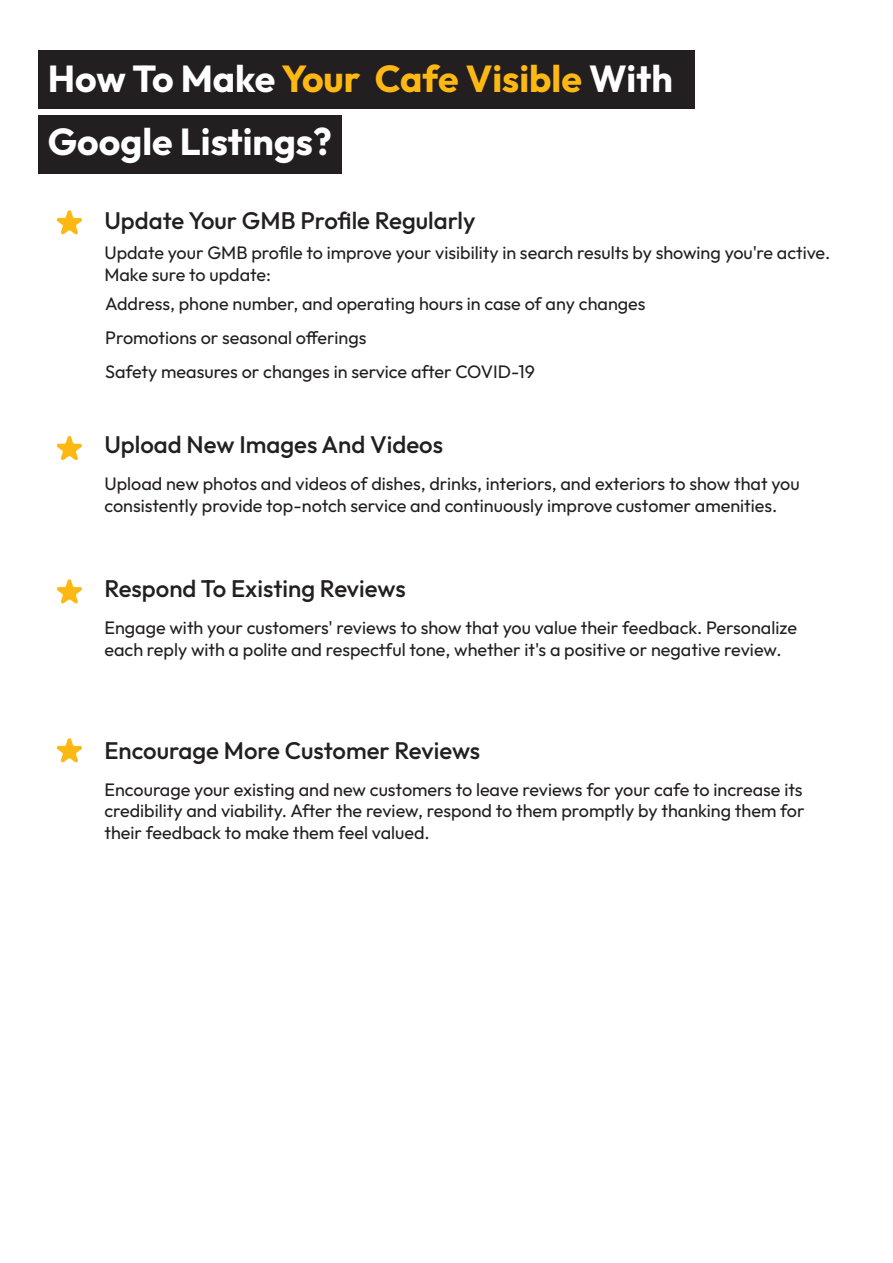
<style>
.page{position:relative;width:893px;height:1263px;background:#fff}
.page>*{position:absolute;margin:0;border:0;box-sizing:border-box;transform-origin:0 0}
.t1{font:700 37.5px/63px "Outfit";color:#fff}
.t2{font:500 24px "Outfit";color:#231f20}
.t3{font:18px/21.6px "Outfit";color:#231f20}
.s1{color:#fdb814}
</style>
<div class="page">
<div style="left:38px;top:50px;width:656px;height:59px;background:#231f20"></div>
<div style="left:38px;top:115px;width:303px;height:58px;background:#231f20"></div>
<svg style="left:56px;top:210px;width:26px;height:25px"></svg>
<svg style="left:56px;top:436px;width:26px;height:24px"></svg>
<svg style="left:56px;top:579px;width:26px;height:25px"></svg>
<svg style="left:56px;top:738px;width:26px;height:25px"></svg>
<h1 class="t1" style="left:48px;top:49px;width:626px">How To Make <span class="s1">Your Cafe Visible</span> With<br>Google Listings?</h1>
<h2 class="t2" style="left:104px;top:205px;width:373px">Update Your GMB Profile Regularly</h2>
<p class="t3" style="left:104px;top:242px;width:728px">Update your GMB profile to improve your visibility in search results by showing you're active.<br>Make sure to update:</p>
<p class="t3" style="left:105px;top:288px;width:542px;line-height:33.6px">Address, phone number, and operating hours in case of any changes<br>Promotions or seasonal offerings<br>Safety measures or changes in service after COVID-19</p>
<h2 class="t2" style="left:104px;top:429px;width:340px">Upload New Images And Videos</h2>
<p class="t3" style="left:104px;top:474px;width:697px">Upload new photos and videos of dishes, drinks, interiors, and exteriors to show that you consistently provide top-notch service and continuously improve customer amenities.</p>
<h2 class="t2" style="left:104px;top:573px;width:303px">Respond To Existing Reviews</h2>
<p class="t3" style="left:104px;top:617px;width:694px">Engage with your customers' reviews to show that you value their feedback. Personalize each reply with a polite and respectful tone, whether it's a positive or negative review.</p>
<h2 class="t2" style="left:104px;top:735px;width:377px">Encourage More Customer Reviews</h2>
<p class="t3" style="left:104px;top:779px;width:702px;text-align:justify">Encourage your existing and new customers to leave reviews for your cafe to increase its credibility and viability. After the review, respond to them promptly by thanking them for their feedback to make them feel valued.</p>
</div>
